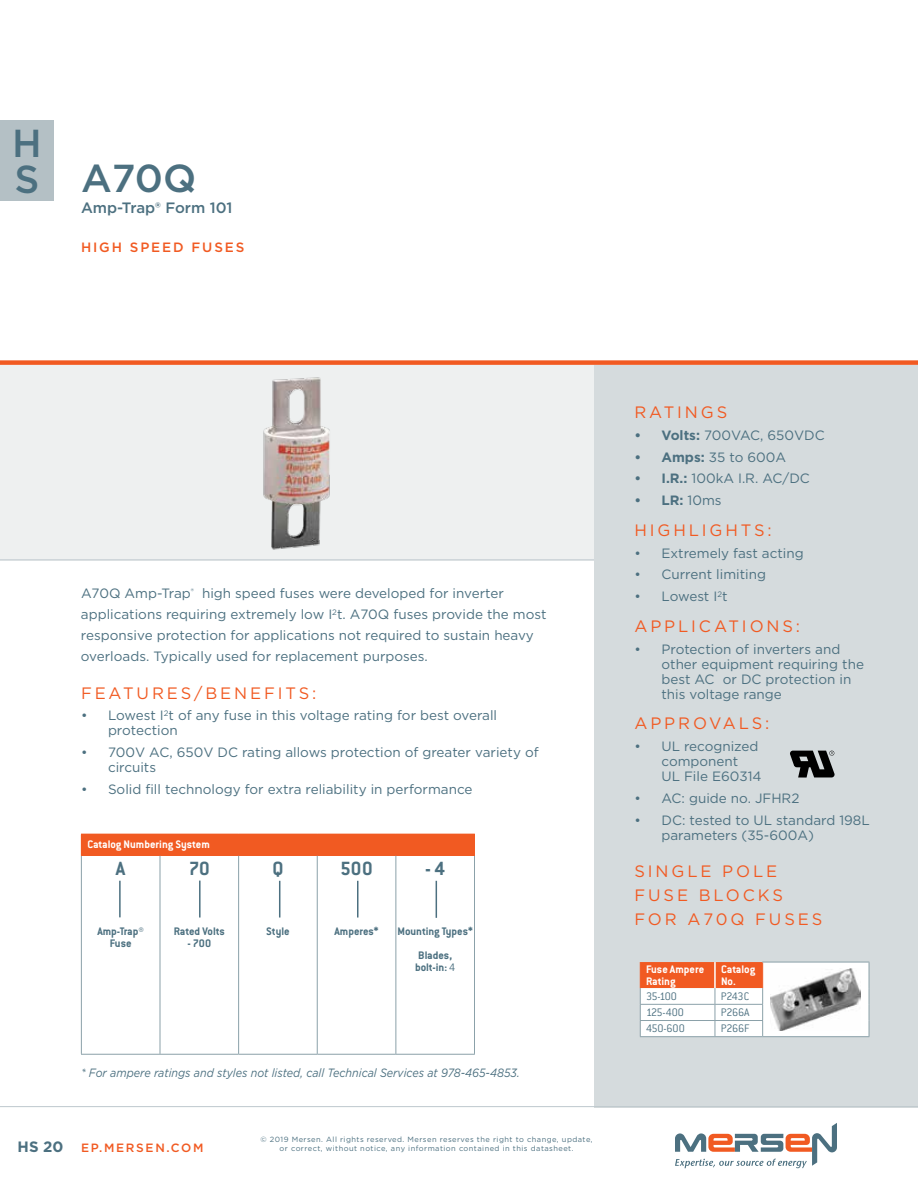
<style>
.page{position:relative;width:918px;height:1188px;background:#fff}
.page>*{position:absolute;margin:0;border:0;box-sizing:border-box;transform-origin:0 0}
.t1{font:500 39px/36px "Gotham";color:#4c7080}
.t2{font:700 21px "Conduit ITC Std";color:#4c7080}
.t3{font:16.5px/24px "Gotham";letter-spacing:.175em;color:#f15a22}
.t4{font:500 15px "Gotham";color:#4c7080}
.t5{font:13.5px/15px "Gotham";color:#4c7080}
.t6{font:500 13.5px "Gotham";letter-spacing:.14em;color:#f15a22}
.t7{font:700 13.5px "Gotham";color:#4c7080}
.t8{font:italic 12px "Gotham";color:#4c7080;scale:.9 1}
.t9{font:700 12px/12px "Conduit ITC Std";color:#4c7080;text-align:center}
.t10{font:700 12px/12px "Conduit ITC Std";color:#fff}
.t11{font:300 12px "Conduit ITC Std";letter-spacing:-.02em;color:#4c7080}
.t12{font:500 12px "Gotham";letter-spacing:.14em;color:#f15a22}
.t13{font:7.5px/9px "Gotham";letter-spacing:.06em;color:#4c7080;text-align:center}
.s1{font-weight:300}
.s2{font-weight:700;font-size:15px;color:#4c7080}
.s3{font-weight:700}
.s4{font-weight:400}
</style>
<div class="page">
<svg style="left:675px;top:1123px;width:162px;height:45px"></svg>
<div style="left:0;top:365px;width:594px;height:195px;background:#eef0f0"></div>
<div style="left:594px;top:365px;width:324px;height:742px;background:#d5dbdd"></div>
<div style="left:0;top:360px;width:918px;height:5px;background:#f15a22"></div>
<hr style="left:0;top:560px;width:594px;height:1px;background:#bec8cd">
<hr style="left:0;top:1106px;width:918px;height:1px;background:#bec8cd">
<div style="left:0;top:120px;width:54px;height:81px;background:#b4c0c5"></div>
<svg style="left:790px;top:751px;width:45px;height:27px"></svg>
<img style="left:263px;top:377px;width:67px;height:173px">
<svg style="left:640px;top:962px;width:230px;height:75px"></svg>
<div style="left:81px;top:834px;width:393px;height:22px;background:#f15a22"></div>
<hr style="left:396px;top:834px;width:79px;height:1px;background:#f15a22">
<hr style="left:81px;top:856px;width:1px;height:198px;background:#8ba1a9">
<hr style="left:160px;top:856px;width:1px;height:198px;background:#8ba1a9">
<hr style="left:238px;top:856px;width:1px;height:198px;background:#8ba1a9">
<hr style="left:317px;top:856px;width:1px;height:198px;background:#8ba1a9">
<hr style="left:396px;top:856px;width:1px;height:198px;background:#8ba1a9">
<hr style="left:474px;top:856px;width:1px;height:198px;background:#8ba1a9">
<hr style="left:81px;top:1054px;width:79px;height:1px;background:#8ba1a9">
<hr style="left:160px;top:1054px;width:79px;height:1px;background:#8ba1a9">
<hr style="left:239px;top:1054px;width:78px;height:1px;background:#8ba1a9">
<hr style="left:317px;top:1054px;width:79px;height:1px;background:#8ba1a9">
<hr style="left:396px;top:1054px;width:79px;height:1px;background:#8ba1a9">
<svg style="left:474px;top:835px;width:1px;height:21px"></svg>
<hr style="left:119px;top:881px;width:2px;height:36px;background:#4c7080">
<hr style="left:279px;top:881px;width:1px;height:37px;background:#4c7080">
<hr style="left:199px;top:881px;width:2px;height:37px;background:#4c7080">
<hr style="left:436px;top:881px;width:1px;height:37px;background:#4c7080">
<hr style="left:357px;top:881px;width:1px;height:37px;background:#4c7080">
<div style="left:768px;top:965px;width:96px;height:69px;background:#fff"></div>
<img style="left:770px;top:969px;width:91px;height:62px">
<h1 class="t1" style="left:12px;top:125px;width:31px">H<br>S</h1>
<h1 class="t1" style="left:81px;top:160px;width:117px">A70Q</h1>
<p class="t4" style="left:81px;top:198px;width:153px">Amp-Trap® Form 101</p>
<p class="t6" style="left:81px;top:239px;width:165px">HIGH SPEED FUSES</p>
<p class="t5" style="left:81px;top:582px;width:467px;line-height:21px">A70Q Amp-Trap<sup>®</sup> high speed fuses were developed for inverter applications requiring extremely low I<sup>2</sup>t. A70Q fuses provide the most responsive protection for applications not required to sustain heavy overloads. Typically used for replacement purposes.</p>
<p class="t3" style="left:81px;top:680px;width:237px">FEATURES/BENEFITS:</p>
<p class="t5" style="left:108px;top:708px;width:391px;text-indent:-27px">• Lowest I<sup>2</sup>t of any fuse in this voltage rating for best overall protection</p>
<p class="t5" style="left:108px;top:744px;width:432px;text-indent:-27px">• 700V AC, 650V DC rating allows protection of greater variety of circuits</p>
<p class="t5" style="left:81px;top:781px;width:393px">• Solid fill technology for extra reliability in performance</p>
<p class="t10" style="left:87px;top:838px;width:124px">Catalog Numbering System</p>
<h2 class="t2" style="left:116px;top:856px;width:11px">A</h2>
<h2 class="t2" style="left:189px;top:856px;width:23px">70</h2>
<h2 class="t2" style="left:272px;top:856px;width:13px">Q</h2>
<h2 class="t2" style="left:340px;top:856px;width:34px">500</h2>
<h2 class="t2" style="left:425px;top:856px;width:22px">- 4</h2>
<p class="t9" style="left:97px;top:925px;width:48px">Amp-Trap®<br>Fuse</p>
<p class="t9" style="left:174px;top:925px;width:53px">Rated Volts</p>
<p class="t9" style="left:187px;top:937px;width:25px">- 700</p>
<p class="t9" style="left:266px;top:925px;width:25px">Style</p>
<p class="t9" style="left:334px;top:925px;width:46px">Amperes*</p>
<p class="t9" style="left:398px;top:919px;width:77px;line-height:24px">Mounting Types*<br>Blades,</p>
<p class="t9" style="left:415px;top:961px;width:42px">bolt-in: <span class="s1">4</span></p>
<p class="t8" style="left:81px;top:1065px;width:489px">* For ampere ratings and styles not listed, call Technical Services at 978-465-4853.</p>
<p class="t12" style="left:18px;top:1140px;width:187px"><span class="s2">HS 20</span> EP.MERSEN.COM</p>
<p class="t13" style="left:261px;top:1135px;width:334px">© 2019 Mersen. All rights reserved. Mersen reserves the right to change, update, or correct, without notice, any information contained in this datasheet.</p>
<p class="t3" style="left:634px;top:400px;width:94px">RATINGS</p>
<p class="t5" style="left:634px;top:427px;width:192px"><span class="s3">• Volts:</span> 700VAC, 650VDC</p>
<p class="t5" style="left:634px;top:449px;width:153px"><span class="s3">• Amps:</span> 35 to 600A</p>
<p class="t5" style="left:634px;top:471px;width:177px"><span class="s3">• I.R.:</span> 100kA I.R. AC/DC</p>
<p class="t7" style="left:634px;top:491px;width:89px">• LR: <span class="s4">10ms</span></p>
<p class="t3" style="left:634px;top:518px;width:139px">HIGHLIGHTS:</p>
<p class="t5" style="left:634px;top:545px;width:171px">• Extremely fast acting</p>
<p class="t5" style="left:634px;top:567px;width:133px">• Current limiting</p>
<p class="t5" style="left:634px;top:589px;width:95px">• Lowest I<sup>2</sup>t</p>
<p class="t3" style="left:634px;top:614px;width:167px">APPLICATIONS:</p>
<p class="t5" style="left:662px;top:641px;width:204px;text-indent:-27px">• Protection of inverters and other equipment requiring the best AC or DC protection in this voltage range</p>
<p class="t3" style="left:634px;top:711px;width:137px">APPROVALS:</p>
<p class="t5" style="left:662px;top:739px;width:102px;text-indent:-27px">• UL recognized component<br>UL File E60314</p>
<p class="t5" style="left:634px;top:790px;width:166px">• AC: guide no. JFHR2</p>
<p class="t5" style="left:662px;top:812px;width:210px;text-indent:-27px">• DC: tested to UL standard 198L parameters (35-600A)</p>
<p class="t3" style="left:634px;top:859px;width:189px">SINGLE POLE<br>FUSE BLOCKS<br>FOR A70Q FUSES</p>
<p class="t10" style="left:646px;top:963px;width:60px">Fuse Ampere<br>Rating</p>
<p class="t10" style="left:721px;top:963px;width:36px">Catalog<br>No.</p>
<p class="t11" style="left:646px;top:989px;width:32px">35-100</p>
<p class="t11" style="left:721px;top:989px;width:30px">P243C</p>
<p class="t11" style="left:646px;top:1005px;width:39px">125-400</p>
<p class="t11" style="left:721px;top:1005px;width:30px">P266A</p>
<p class="t11" style="left:646px;top:1021px;width:40px">450-600</p>
<p class="t11" style="left:721px;top:1021px;width:30px">P266F</p>
</div>
